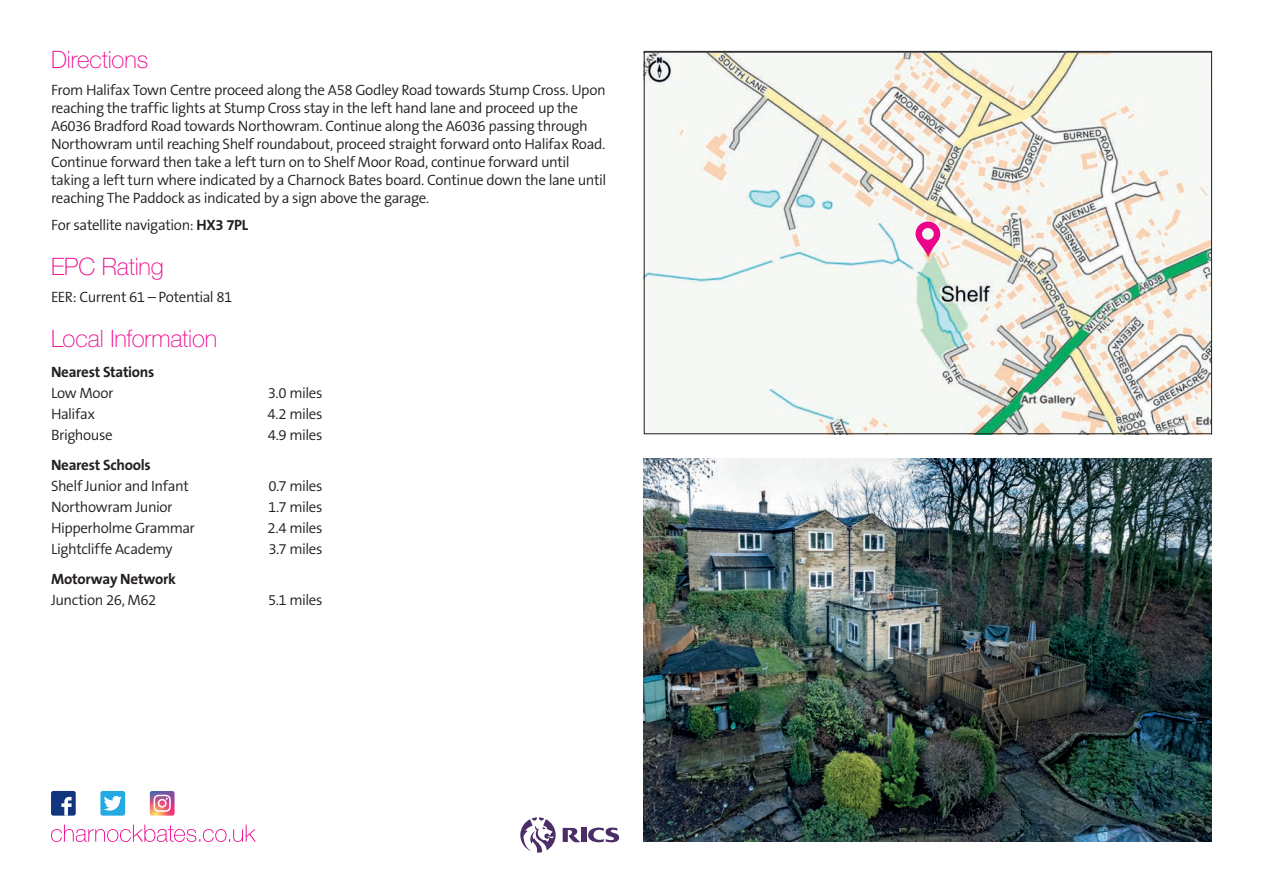
<style>
.page{position:relative;width:1263px;height:893px;background:#fff}
.page>*{position:absolute;margin:0;border:0;box-sizing:border-box;transform-origin:0 0}
.t1{font:100 24px "Helvetica Neue LT Std";letter-spacing:-.005em;color:#ed028c}
.t2{font:300 15px/18px "The Sans B4";letter-spacing:-.025em;color:#231f20}
.t3{font:700 15px "The Sans B7";letter-spacing:-.02em;color:#231f20}
.s1{font-family:"The Sans B7";font-weight:700}
</style>
<div class="page">
<svg style="left:588px;top:828px;width:31px;height:14px"></svg>
<div style="left:581px;top:828px;width:6px;height:14px;background:#4b2d67"></div>
<svg style="left:563px;top:828px;width:17px;height:14px"></svg>
<svg style="left:520px;top:817px;width:36px;height:36px"></svg>
<svg style="left:51px;top:824px;width:205px;height:18px"></svg>
<div style="left:100px;top:791px;width:25px;height:25px;background:#24aae1;border-radius:2px"></div>
<svg style="left:104px;top:796px;width:18px;height:15px"></svg>
<div style="left:51px;top:791px;width:25px;height:25px;background:#11367e;border-radius:2px"></div>
<svg style="left:61px;top:797px;width:11px;height:19px"></svg>
<img style="left:150px;top:791px;width:25px;height:25px">
<svg style="left:154px;top:795px;width:17px;height:17px"></svg>
<img style="left:646px;top:53px;width:564px;height:379px">
<svg style="left:915px;top:222px;width:25px;height:33px"></svg>
<img style="left:644px;top:459px;width:568px;height:383px">
<h1 class="t1" style="left:51px;top:46px;width:99px">Directions</h1>
<p class="t2" style="left:51px;top:82px;width:557px">From Halifax Town Centre proceed along the A58 Godley Road towards Stump Cross. Upon reaching the traffic lights at Stump Cross stay in the left hand lane and proceed up the A6036 Bradford Road towards Northowram. Continue along the A6036 passing through Northowram until reaching Shelf roundabout, proceed straight forward onto Halifax Road.<br>Continue forward then take a left turn on to Shelf Moor Road, continue forward until taking a left turn where indicated by a Charnock Bates board. Continue down the lane until reaching The Paddock as indicated by a sign above the garage.</p>
<p class="t2" style="left:51px;top:217px;width:199px">For satellite navigation: <span class="s1">HX3 7PL</span></p>
<h1 class="t1" style="left:51px;top:253px;width:114px">EPC Rating</h1>
<p class="t2" style="left:51px;top:289px;width:183px">EER: Current 61 – Potential 81</p>
<h1 class="t1" style="left:51px;top:325px;width:168px">Local Information</h1>
<p class="t3" style="left:51px;top:364px;width:105px">Nearest Stations</p>
<p class="t2" style="left:51px;top:385px;width:64px">Low Moor</p>
<p class="t2" style="left:268px;top:385px;width:56px">3.0 miles</p>
<p class="t2" style="left:51px;top:406px;width:46px">Halifax</p>
<p class="t2" style="left:267px;top:406px;width:57px">4.2 miles</p>
<p class="t2" style="left:51px;top:427px;width:63px">Brighouse</p>
<p class="t2" style="left:268px;top:427px;width:56px">4.9 miles</p>
<p class="t3" style="left:51px;top:457px;width:101px">Nearest Schools</p>
<p class="t2" style="left:51px;top:478px;width:139px">Shelf Junior and Infant</p>
<p class="t2" style="left:268px;top:478px;width:56px">0.7 miles</p>
<p class="t2" style="left:51px;top:499px;width:123px">Northowram Junior</p>
<p class="t2" style="left:268px;top:499px;width:56px">1.7 miles</p>
<p class="t2" style="left:51px;top:520px;width:145px">Hipperholme Grammar</p>
<p class="t2" style="left:268px;top:520px;width:56px">2.4 miles</p>
<p class="t2" style="left:51px;top:541px;width:123px">Lightcliffe Academy</p>
<p class="t2" style="left:268px;top:541px;width:56px">3.7 miles</p>
<p class="t3" style="left:51px;top:571px;width:127px">Motorway Network</p>
<p class="t2" style="left:51px;top:592px;width:107px">Junction 26, M62</p>
<p class="t2" style="left:268px;top:592px;width:56px">5.1 miles</p>
</div>
